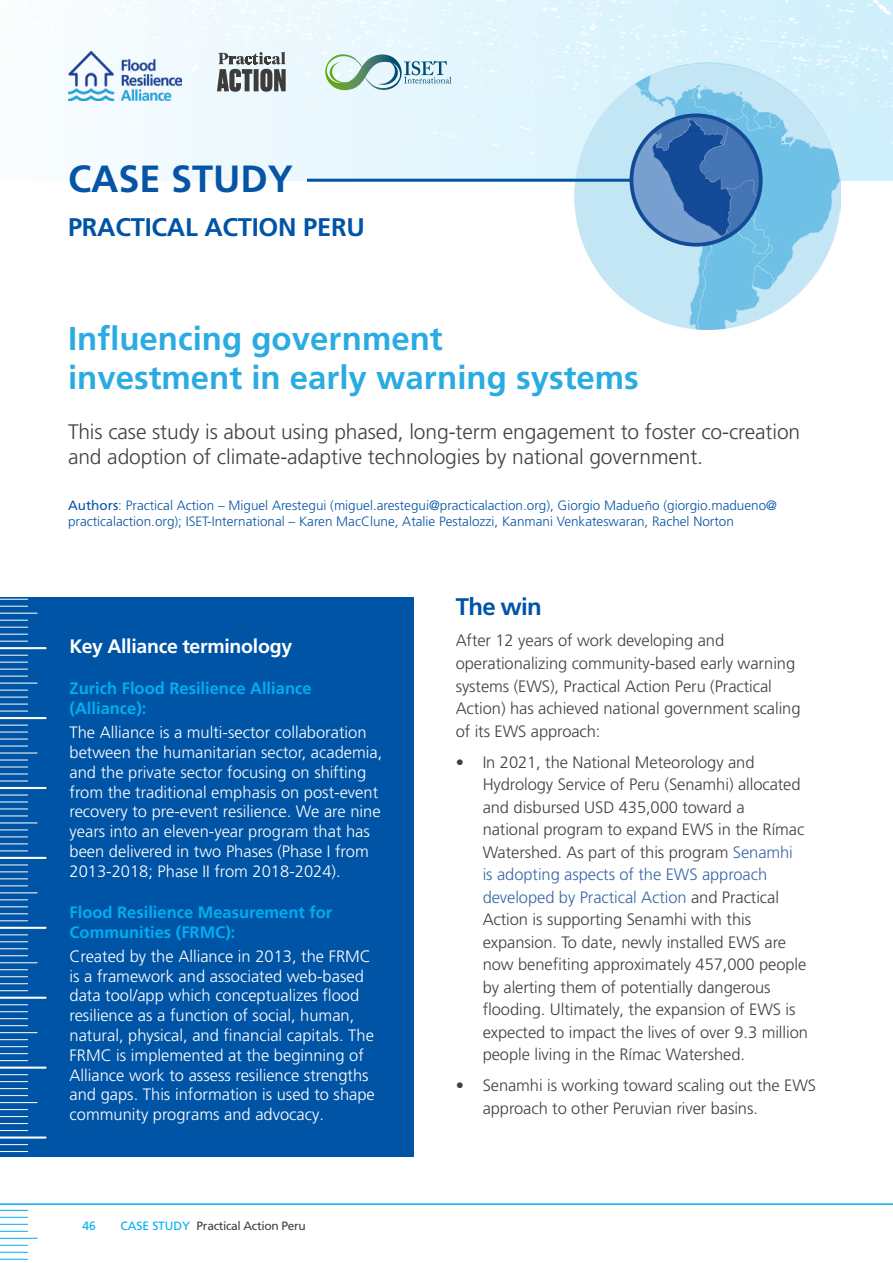
<style>
.page{position:relative;width:893px;height:1263px;background:#fff}
.page>*{position:absolute;margin:0;border:0;box-sizing:border-box;transform-origin:0 0}
.t1{font:700 37.8px "Frutiger LT Pro";color:#0655a5}
.t2{font:700 33px/39.6px "Frutiger LT Pro";color:#2aace2}
.t3{font:700 25.5px "Frutiger LT Pro";letter-spacing:-.01em;color:#0054a6}
.t4{font:700 24px "Frutiger LT Pro";letter-spacing:-.03em;color:#0054a6}
.t5{font:300 21px/24px "Frutiger LT Pro";letter-spacing:-.005em;color:#414042}
.t6{font:700 19.5px "Frutiger LT Pro";letter-spacing:-.015em;color:#fff}
.t7{font:300 16.5px/22.5px "Frutiger LT Pro";letter-spacing:-.005em;color:#414042}
.t8{font:300 16.5px/19.8px "Frutiger LT Pro";color:#fff}
.t9{font:700 16.5px/19.8px "Frutiger LT Pro";color:#00aeef}
.t10{font:300 13.5px/16.2px "Frutiger LT Pro";color:#0655a5}
.t11{font:12px "Frutiger LT Pro";letter-spacing:-.025em;color:#414042}
.t12{font:12px "Frutiger LT Pro";color:#00aeef}
.s1{font-weight:400}
.s2{color:#00aeef}
.s3{color:#3a68a5}
</style>
<div class="page">
<svg style="left:0;top:1210px;width:28px;height:1px"></svg>
<svg style="left:0;top:1217px;width:28px;height:1px"></svg>
<svg style="left:0;top:1224px;width:28px;height:1px"></svg>
<svg style="left:0;top:1231px;width:28px;height:1px"></svg>
<hr style="left:0;top:1238px;width:37px;height:1px;background:#00aeef">
<svg style="left:0;top:1245px;width:28px;height:1px"></svg>
<svg style="left:0;top:1252px;width:28px;height:1px"></svg>
<svg style="left:0;top:1259px;width:28px;height:1px"></svg>
<hr style="left:0;top:1203px;width:893px;height:2px;background:#00aeef">
<img style="left:109px;top:0;width:784px;height:181px">
<img style="left:574px;top:63px;width:266px;height:266px">
<img style="left:632px;top:115px;width:130px;height:129px">
<div style="left:630px;top:113px;width:133px;height:134px;border:4px solid #134a98;border-radius:50%"></div>
<svg style="left:325px;top:54px;width:127px;height:37px;background:#b9d5d3"></svg>
<svg style="left:217px;top:52px;width:69px;height:40px;background:#8f9596"></svg>
<div style="left:0;top:597px;width:414px;height:560px;background:#0054a6"></div>
<hr style="left:307px;top:179px;width:325px;height:3px;background:#0054a6">
<img style="left:68px;top:51px;width:114px;height:50px">
<svg style="left:0;top:1151px;width:28px;height:1px"></svg>
<svg style="left:0;top:1144px;width:28px;height:1px"></svg>
<hr style="left:0;top:1136px;width:46px;height:2px;background:#fff">
<svg style="left:0;top:1130px;width:28px;height:1px"></svg>
<svg style="left:0;top:1123px;width:28px;height:1px"></svg>
<svg style="left:0;top:1116px;width:28px;height:1px"></svg>
<svg style="left:0;top:1109px;width:28px;height:1px"></svg>
<hr style="left:0;top:1102px;width:37px;height:1px;background:#fff">
<svg style="left:0;top:1095px;width:28px;height:1px"></svg>
<svg style="left:0;top:1088px;width:28px;height:1px"></svg>
<svg style="left:0;top:1081px;width:28px;height:1px"></svg>
<svg style="left:0;top:1074px;width:28px;height:1px"></svg>
<hr style="left:0;top:1066px;width:46px;height:3px;background:#fff">
<svg style="left:0;top:1060px;width:28px;height:1px"></svg>
<svg style="left:0;top:1053px;width:28px;height:1px"></svg>
<svg style="left:0;top:1046px;width:28px;height:1px"></svg>
<svg style="left:0;top:1039px;width:28px;height:1px"></svg>
<hr style="left:0;top:1032px;width:37px;height:1px;background:#fff">
<svg style="left:0;top:1025px;width:28px;height:1px"></svg>
<svg style="left:0;top:1018px;width:28px;height:1px"></svg>
<svg style="left:0;top:1011px;width:28px;height:1px"></svg>
<svg style="left:0;top:1004px;width:28px;height:1px"></svg>
<hr style="left:0;top:997px;width:46px;height:2px;background:#fff">
<svg style="left:0;top:990px;width:28px;height:1px"></svg>
<svg style="left:0;top:983px;width:28px;height:1px"></svg>
<svg style="left:0;top:976px;width:28px;height:1px"></svg>
<svg style="left:0;top:969px;width:28px;height:1px"></svg>
<hr style="left:0;top:962px;width:37px;height:1px;background:#fff">
<svg style="left:0;top:955px;width:28px;height:1px"></svg>
<svg style="left:0;top:948px;width:28px;height:1px"></svg>
<svg style="left:0;top:941px;width:28px;height:1px"></svg>
<svg style="left:0;top:934px;width:28px;height:1px"></svg>
<hr style="left:0;top:927px;width:46px;height:2px;background:#fff">
<svg style="left:0;top:920px;width:28px;height:1px"></svg>
<svg style="left:0;top:913px;width:28px;height:1px"></svg>
<svg style="left:0;top:906px;width:28px;height:1px"></svg>
<svg style="left:0;top:899px;width:28px;height:1px"></svg>
<hr style="left:0;top:892px;width:37px;height:1px;background:#fff">
<svg style="left:0;top:885px;width:28px;height:1px"></svg>
<svg style="left:0;top:872px;width:28px;height:7px"></svg>
<svg style="left:0;top:865px;width:28px;height:1px"></svg>
<hr style="left:0;top:857px;width:46px;height:2px;background:#fff">
<svg style="left:0;top:851px;width:28px;height:1px"></svg>
<svg style="left:0;top:844px;width:28px;height:1px"></svg>
<svg style="left:0;top:837px;width:28px;height:1px"></svg>
<svg style="left:0;top:830px;width:28px;height:1px"></svg>
<hr style="left:0;top:822px;width:37px;height:1px;background:#fff">
<svg style="left:0;top:816px;width:28px;height:1px"></svg>
<svg style="left:0;top:809px;width:28px;height:1px"></svg>
<svg style="left:0;top:802px;width:28px;height:1px"></svg>
<svg style="left:0;top:795px;width:28px;height:1px"></svg>
<hr style="left:0;top:787px;width:46px;height:2px;background:#fff">
<svg style="left:0;top:781px;width:28px;height:1px"></svg>
<svg style="left:0;top:774px;width:28px;height:1px"></svg>
<svg style="left:0;top:767px;width:28px;height:1px"></svg>
<svg style="left:0;top:760px;width:28px;height:1px"></svg>
<hr style="left:0;top:752px;width:37px;height:1px;background:#fff">
<svg style="left:0;top:746px;width:28px;height:1px"></svg>
<svg style="left:0;top:739px;width:28px;height:1px"></svg>
<svg style="left:0;top:732px;width:28px;height:1px"></svg>
<svg style="left:0;top:725px;width:28px;height:1px"></svg>
<hr style="left:0;top:717px;width:46px;height:2px;background:#fff">
<svg style="left:0;top:711px;width:28px;height:1px"></svg>
<svg style="left:0;top:704px;width:28px;height:1px"></svg>
<svg style="left:0;top:697px;width:28px;height:1px"></svg>
<svg style="left:0;top:690px;width:28px;height:1px"></svg>
<hr style="left:0;top:683px;width:37px;height:1px;background:#fff">
<svg style="left:0;top:676px;width:28px;height:1px"></svg>
<svg style="left:0;top:669px;width:28px;height:1px"></svg>
<svg style="left:0;top:662px;width:28px;height:1px"></svg>
<svg style="left:0;top:655px;width:28px;height:1px"></svg>
<hr style="left:0;top:647px;width:46px;height:2px;background:#fff">
<svg style="left:0;top:641px;width:28px;height:1px"></svg>
<svg style="left:0;top:634px;width:28px;height:1px"></svg>
<svg style="left:0;top:627px;width:28px;height:1px"></svg>
<svg style="left:0;top:620px;width:28px;height:1px"></svg>
<hr style="left:0;top:613px;width:37px;height:1px;background:#fff">
<svg style="left:0;top:606px;width:28px;height:1px"></svg>
<svg style="left:0;top:599px;width:28px;height:1px"></svg>
<h1 class="t1" style="left:68px;top:157px;width:227px">CASE STUDY</h1>
<h3 class="t3" style="left:68px;top:212px;width:298px">PRACTICAL ACTION PERU</h3>
<h2 class="t2" style="left:68px;top:318px;width:572px">Influencing government<br>investment in early warning systems</h2>
<p class="t5" style="left:68px;top:420px;width:734px">This case study is about using phased, long-term engagement to foster co-creation and adoption of climate-adaptive technologies by national government.</p>
<p class="t10" style="left:68px;top:497px;width:710px"><span class="s1">Authors</span>: Practical Action – Miguel Arestegui (miguel.arestegui@practicalaction.org), Giorgio Madueño (giorgio.madueno@ practicalaction.org); ISET-International – Karen MacClune, Atalie Pestalozzi, Kanmani Venkateswaran, Rachel Norton</p>
<p class="t6" style="left:70px;top:635px;width:224px">Key Alliance terminology</p>
<p class="t9" style="left:70px;top:679px;width:244px">Zurich Flood Resilience Alliance (Alliance):</p>
<p class="t8" style="left:70px;top:723px;width:314px">The Alliance is a multi-sector collaboration between the humanitarian sector, academia, and the private sector focusing on shifting from the traditional emphasis on post-event recovery to pre-event resilience. We are nine years into an eleven-year program that has been delivered in two Phases (Phase I from 2013-2018; Phase II from 2018-2024).</p>
<p class="t9" style="left:70px;top:902px;width:264px">Flood Resilience Measurement for<br>Communities (FRMC):</p>
<p class="t8" style="left:70px;top:946px;width:307px">Created by the Alliance in 2013, the FRMC is a framework and associated web-based data tool/app which conceptualizes flood resilience as a function of social, human, natural, physical, and financial capitals. The FRMC is implemented at the beginning of Alliance work to assess resilience strengths and gaps. This information is used to shape community programs and advocacy.</p>
<p class="t12" style="left:82px;top:1219px;width:15px">46</p>
<p class="t11" style="left:121px;top:1219px;width:187px"><span class="s2">CASE STUDY</span> Practical Action Peru</p>
<h3 class="t4" style="left:456px;top:593px;width:88px">The win</h3>
<p class="t7" style="left:456px;top:630px;width:346px">After 12 years of work developing and operationalizing community-based early warning systems (EWS), Practical Action Peru (Practical Action) has achieved national government scaling of its EWS approach:</p>
<p class="t7" style="left:483px;top:751px;width:327px;text-indent:-27px">• In 2021, the National Meteorology and Hydrology Service of Peru (Senamhi) allocated and disbursed USD 435,000 toward a<br>national program to expand EWS in the Rímac Watershed. As part of this program <span class="s3">Senamhi<br>is adopting aspects of the EWS approach developed by Practical Action</span> and Practical Action is supporting Senamhi with this expansion. To date, newly installed EWS are now benefiting approximately 457,000 people by alerting them of potentially dangerous flooding. Ultimately, the expansion of EWS is expected to impact the lives of over 9.3 million people living in the Rímac Watershed.</p>
<p class="t7" style="left:483px;top:1074px;width:335px;text-indent:-27px">• Senamhi is working toward scaling out the EWS approach to other Peruvian river basins.</p>
</div>
